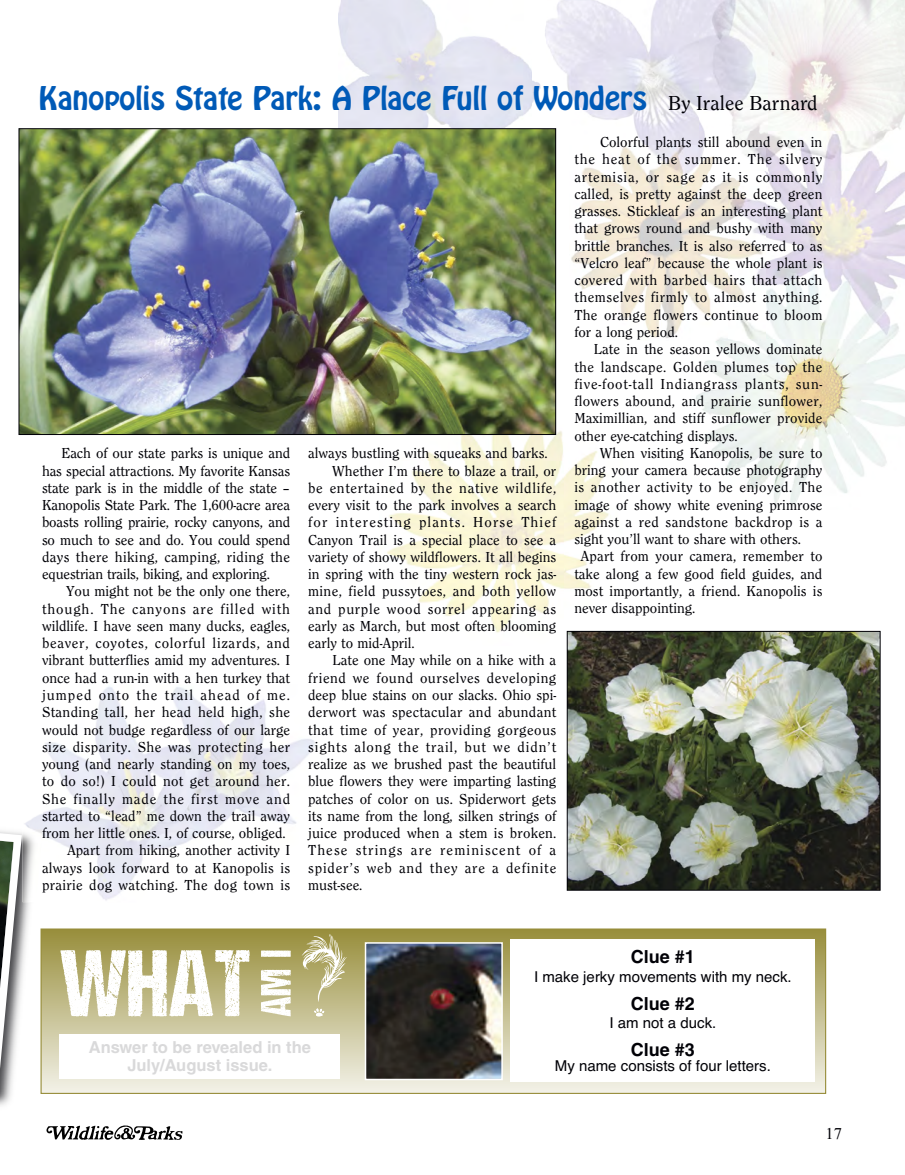
<style>
.page{position:relative;width:905px;height:1175px;background:#fff}
.page>*{position:absolute;margin:0;border:0;box-sizing:border-box;transform-origin:0 0}
.t1{font:36px "Hobo DTC";color:#005ab7}
.t2{font:700 18px "Helvetica";color:#000006}
.t3{font:700 16.5px/18px "Helvetica";color:#d9d9da;text-align:center}
.t4{font:16.5px "Times New Roman";color:#000006}
.t5{font:15px "Clearface Regular DTC";color:#000006}
.t6{font:15px "Clearface Regular DTC";letter-spacing:.02em;color:#000006}
.t7{font:15px "Clearface Regular DTC";letter-spacing:.055em;color:#000006}
.t8{font:15px "Clearface Regular DTC";letter-spacing:.025em;color:#000006}
.t9{font:15px "Clearface Regular DTC";letter-spacing:.03em;color:#000006}
.t10{font:15px "Clearface Regular DTC";letter-spacing:.035em;color:#000006}
.t11{font:15px "Helvetica";color:#000006}
.t12{font:15px "Clearface Regular DTC";letter-spacing:.04em;color:#000006}
.t13{font:15px "Clearface Regular DTC";letter-spacing:.075em;color:#000006}
.t14{font:15px "Clearface Regular DTC";letter-spacing:.045em;color:#000006}
.t15{font:15px "Clearface Regular DTC";letter-spacing:.06em;color:#000006}
.t16{font:15px "Clearface Regular DTC";letter-spacing:.05em;color:#000006}
.t17{font:15px "Clearface Regular DTC";letter-spacing:.07em;color:#000006}
.s1{font-family:"Clearface Regular DTC";font-size:21px;color:#000006}
</style>
<div class="page">
<img style="left:0;top:902px;width:30px;height:204px">
<svg style="left:0;top:831px;width:26px;height:267px"></svg>
<svg style="left:46px;top:1125px;width:136px;height:15px"></svg>
<div style="left:42px;top:929px;width:783px;height:163px;background:linear-gradient(to bottom,#99903e,#f3f2e9)"></div>
<svg style="left:60px;top:950px;width:189px;height:66px"></svg>
<svg style="left:261px;top:969px;width:30px;height:47px"></svg>
<svg style="left:261px;top:950px;width:30px;height:6px"></svg>
<svg style="left:301px;top:934px;width:46px;height:82px;background:#c1bb89"></svg>
<div style="left:40px;top:928px;width:786px;height:166px;border:1px solid #978d3a"></div>
<div style="left:511px;top:939px;width:304px;height:143px;background:#fff"></div>
<img style="left:368px;top:945px;width:132px;height:132px">
<div style="left:365px;top:942px;width:138px;height:138px;border:2px solid #fff"></div>
<div style="left:59px;top:1034px;width:280px;height:45px;background:#fff"></div>
<img style="left:699px;top:0;width:205px;height:132px">
<img style="left:338px;top:0;width:195px;height:128px">
<img style="left:533px;top:0;width:166px;height:185px">
<img style="left:699px;top:132px;width:66px;height:13px">
<img style="left:765px;top:132px;width:139px;height:206px">
<svg style="left:765px;top:171px;width:2px;height:14px"></svg>
<img style="left:387px;top:403px;width:235px;height:242px">
<img style="left:569px;top:145px;width:196px;height:193px">
<img style="left:696px;top:338px;width:208px;height:169px">
<img style="left:43px;top:686px;width:274px;height:214px">
<img style="left:24px;top:814px;width:19px;height:13px">
<img style="left:22px;top:827px;width:21px;height:75px">
<img style="left:21px;top:130px;width:533px;height:303px">
<div style="left:19px;top:128px;width:537px;height:307px;border:1px solid #000006"></div>
<img style="left:569px;top:633px;width:309px;height:255px">
<div style="left:567px;top:631px;width:313px;height:259px;border:1px solid #000006"></div>
<p class="t1" style="left:39px;top:76px;width:780px">Kanopolis State Park: A Place Full of Wonders <span class="s1">By Iralee Barnard</span></p>
<p class="t5" style="left:62px;top:448px;width:230px">Each of our state parks is unique and</p>
<p class="t5" style="left:42px;top:465px;width:249px">has special attractions. My favorite Kansas</p>
<p class="t5" style="left:42px;top:482px;width:249px">state park is in the middle of the state –</p>
<p class="t5" style="left:42px;top:499px;width:249px">Kanopolis State Park. The 1,600-acre area</p>
<p class="t5" style="left:42px;top:517px;width:249px">boasts rolling prairie, rocky canyons, and</p>
<p class="t5" style="left:42px;top:534px;width:249px">so much to see and do. You could spend</p>
<p class="t8" style="left:42px;top:551px;width:249px">days there hiking, camping, riding the</p>
<p class="t5" style="left:42px;top:568px;width:229px">equestrian trails, biking, and exploring.</p>
<p class="t5" style="left:66px;top:586px;width:225px">You might not be the only one there,</p>
<p class="t15" style="left:42px;top:603px;width:249px">though. The canyons are filled with</p>
<p class="t5" style="left:42px;top:620px;width:249px">wildlife. I have seen many ducks, eagles,</p>
<p class="t14" style="left:42px;top:637px;width:249px">beaver, coyotes, colorful lizards, and</p>
<p class="t5" style="left:42px;top:655px;width:249px">vibrant butterflies amid my adventures. I</p>
<p class="t5" style="left:42px;top:672px;width:249px">once had a run-in with a hen turkey that</p>
<p class="t17" style="left:42px;top:689px;width:249px">jumped onto the trail ahead of me.</p>
<p class="t8" style="left:42px;top:706px;width:249px">Standing tall, her head held high, she</p>
<p class="t5" style="left:42px;top:724px;width:249px">would not budge regardless of our large</p>
<p class="t9" style="left:42px;top:741px;width:249px">size disparity. She was protecting her</p>
<p class="t5" style="left:42px;top:758px;width:249px">young (and nearly standing on my toes,</p>
<p class="t6" style="left:42px;top:775px;width:249px">to do so!) I could not get around her.</p>
<p class="t7" style="left:42px;top:793px;width:249px">She finally made the first move and</p>
<p class="t5" style="left:42px;top:810px;width:249px">started to “lead” me down the trail away</p>
<p class="t5" style="left:42px;top:827px;width:245px">from her little ones. I, of course, obliged.</p>
<p class="t5" style="left:67px;top:844px;width:224px">Apart from hiking, another activity I</p>
<p class="t5" style="left:42px;top:862px;width:249px">always look forward to at Kanopolis is</p>
<p class="t6" style="left:42px;top:879px;width:249px">prairie dog watching. The dog town is</p>
<p class="t5" style="left:308px;top:448px;width:241px">always bustling with squeaks and barks.</p>
<p class="t5" style="left:332px;top:465px;width:225px">Whether I’m there to blaze a trail, or</p>
<p class="t12" style="left:308px;top:482px;width:249px">be entertained by the native wildlife,</p>
<p class="t5" style="left:308px;top:499px;width:249px">every visit to the park involves a search</p>
<p class="t13" style="left:308px;top:517px;width:249px">for interesting plants. Horse Thief</p>
<p class="t5" style="left:308px;top:534px;width:249px">Canyon Trail is a special place to see a</p>
<p class="t5" style="left:308px;top:551px;width:249px">variety of showy wildflowers. It all begins</p>
<p class="t5" style="left:308px;top:568px;width:249px">in spring with the tiny western rock jas-</p>
<p class="t8" style="left:308px;top:586px;width:249px">mine, field pussytoes, and both yellow</p>
<p class="t12" style="left:308px;top:603px;width:249px">and purple wood sorrel appearing as</p>
<p class="t5" style="left:308px;top:620px;width:249px">early as March, but most often blooming</p>
<p class="t5" style="left:308px;top:637px;width:108px">early to mid-April.</p>
<p class="t5" style="left:332px;top:655px;width:225px">Late one May while on a hike with a</p>
<p class="t10" style="left:308px;top:672px;width:249px">friend we found ourselves developing</p>
<p class="t5" style="left:308px;top:689px;width:249px">deep blue stains on our slacks. Ohio spi-</p>
<p class="t6" style="left:308px;top:706px;width:249px">derwort was spectacular and abundant</p>
<p class="t10" style="left:308px;top:724px;width:249px">that time of year, providing gorgeous</p>
<p class="t7" style="left:308px;top:741px;width:249px">sights along the trail, but we didn’t</p>
<p class="t5" style="left:308px;top:758px;width:249px">realize as we brushed past the beautiful</p>
<p class="t5" style="left:308px;top:775px;width:249px">blue flowers they were imparting lasting</p>
<p class="t5" style="left:308px;top:793px;width:249px">patches of color on us. Spiderwort gets</p>
<p class="t5" style="left:308px;top:810px;width:249px">its name from the long, silken strings of</p>
<p class="t5" style="left:308px;top:827px;width:249px">juice produced when a stem is broken.</p>
<p class="t13" style="left:308px;top:844px;width:249px">These strings are reminiscent of a</p>
<p class="t7" style="left:308px;top:862px;width:249px">spider’s web and they are a definite</p>
<p class="t5" style="left:308px;top:879px;width:56px">must-see.</p>
<p class="t5" style="left:600px;top:136px;width:224px">Colorful plants still abound even in</p>
<p class="t7" style="left:574px;top:154px;width:249px">the heat of the summer. The silvery</p>
<p class="t16" style="left:574px;top:171px;width:249px">artemisia, or sage as it is commonly</p>
<p class="t5" style="left:574px;top:188px;width:249px">called, is pretty against the deep green</p>
<p class="t5" style="left:574px;top:205px;width:249px">grasses. Stickleaf is an interesting plant</p>
<p class="t5" style="left:574px;top:223px;width:249px">that grows round and bushy with many</p>
<p class="t5" style="left:574px;top:240px;width:249px">brittle branches. It is also referred to as</p>
<p class="t5" style="left:574px;top:257px;width:249px">“Velcro leaf” because the whole plant is</p>
<p class="t9" style="left:574px;top:274px;width:249px">covered with barbed hairs that attach</p>
<p class="t10" style="left:574px;top:292px;width:249px">themselves firmly to almost anything.</p>
<p class="t6" style="left:574px;top:309px;width:249px">The orange flowers continue to bloom</p>
<p class="t5" style="left:574px;top:326px;width:105px">for a long period.</p>
<p class="t5" style="left:594px;top:343px;width:230px">Late in the season yellows dominate</p>
<p class="t9" style="left:574px;top:361px;width:249px">the landscape. Golden plumes top the</p>
<p class="t7" style="left:574px;top:378px;width:249px">five-foot-tall Indiangrass plants, sun-</p>
<p class="t6" style="left:574px;top:395px;width:249px">flowers abound, and prairie sunflower,</p>
<p class="t5" style="left:574px;top:412px;width:249px">Maximillian, and stiff sunflower provide</p>
<p class="t5" style="left:574px;top:430px;width:165px">other eye-catching displays.</p>
<p class="t5" style="left:600px;top:447px;width:224px">When visiting Kanopolis, be sure to</p>
<p class="t5" style="left:574px;top:464px;width:249px">bring your camera because photography</p>
<p class="t9" style="left:574px;top:481px;width:249px">is another activity to be enjoyed. The</p>
<p class="t5" style="left:574px;top:499px;width:249px">image of showy white evening primrose</p>
<p class="t8" style="left:574px;top:516px;width:249px">against a red sandstone backdrop is a</p>
<p class="t5" style="left:574px;top:533px;width:228px">sight you’ll want to share with others.</p>
<p class="t5" style="left:580px;top:550px;width:243px">Apart from your camera, remember to</p>
<p class="t5" style="left:574px;top:568px;width:249px">take along a few good field guides, and</p>
<p class="t5" style="left:574px;top:585px;width:249px">most importantly, a friend. Kanopolis is</p>
<p class="t5" style="left:574px;top:602px;width:123px">never disappointing.</p>
<p class="t3" style="left:89px;top:1040px;width:224px">Answer to be revealed in the<br>July/August issue.</p>
<p class="t2" style="left:631px;top:950px;width:66px">Clue #1</p>
<p class="t11" style="left:534px;top:971px;width:259px">I make jerky movements with my neck.</p>
<p class="t2" style="left:631px;top:996px;width:66px">Clue #2</p>
<p class="t11" style="left:609px;top:1017px;width:108px">I am not a duck.</p>
<p class="t2" style="left:631px;top:1042px;width:66px">Clue #3</p>
<p class="t11" style="left:555px;top:1060px;width:217px">My name consists of four letters.</p>
<p class="t4" style="left:825px;top:1123px;width:18px">17</p>
</div>
